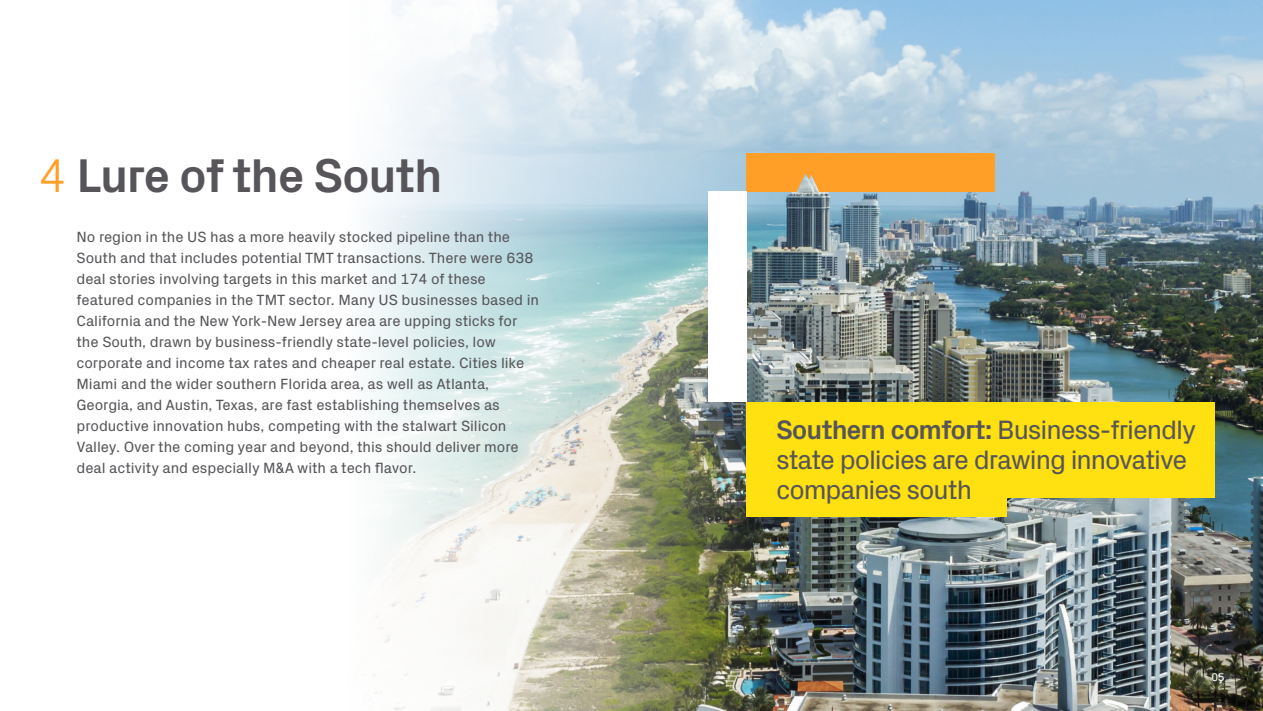
<style>
.page{position:relative;width:1263px;height:711px;background:#fff}
.page>*{position:absolute;margin:0;border:0;box-sizing:border-box;transform-origin:0 0}
.t1{font:700 48px "Px Grotesk";letter-spacing:-.03em;color:#575559}
.t2{font:27px/30px "Px Grotesk";letter-spacing:-.04em;color:#575559}
.t3{font:15px/21px "Px Grotesk";letter-spacing:-.005em;color:#575559}
.t4{font:11.25px "Px Grotesk";color:#fff}
.s1{font-weight:300;color:#ff9f27}
.s2{font-weight:700}
</style>
<div class="page">
<img style="left:368px;top:0;width:895px;height:710px">
<div style="left:746px;top:402px;width:469px;height:95px;background:#ffe010"></div>
<div style="left:746px;top:421px;width:260px;height:96px;background:#ffe010"></div>
<div style="left:746px;top:153px;width:249px;height:38px;background:#ff9f27"></div>
<div style="left:708px;top:191px;width:38px;height:211px;background:#fff"></div>
<img style="left:795px;top:173px;width:24px;height:19px">
<h1 class="t1" style="left:38px;top:141px;width:406px"><span class="s1">4</span> Lure of the South</h1>
<p class="t3" style="left:77px;top:225px;width:464px">No region in the US has a more heavily stocked pipeline than the South and that includes potential TMT transactions. There were 638 deal stories involving targets in this market and 174 of these featured companies in the TMT sector. Many US businesses based in California and the New York-New Jersey area are upping sticks for the South, drawn by business-friendly state-level policies, low corporate and income tax rates and cheaper real estate. Cities like Miami and the wider southern Florida area, as well as Atlanta, Georgia, and Austin, Texas, are fast establishing themselves as productive innovation hubs, competing with the stalwart Silicon Valley. Over the coming year and beyond, this should deliver more deal activity and especially M&amp;A with a tech flavor.</p>
<h2 class="t2" style="left:776px;top:412px;width:421px"><span class="s2">Southern comfort:</span> Business-friendly state policies are drawing innovative companies south</h2>
<p class="t4" style="left:1211px;top:668px;width:15px">05</p>
</div>
